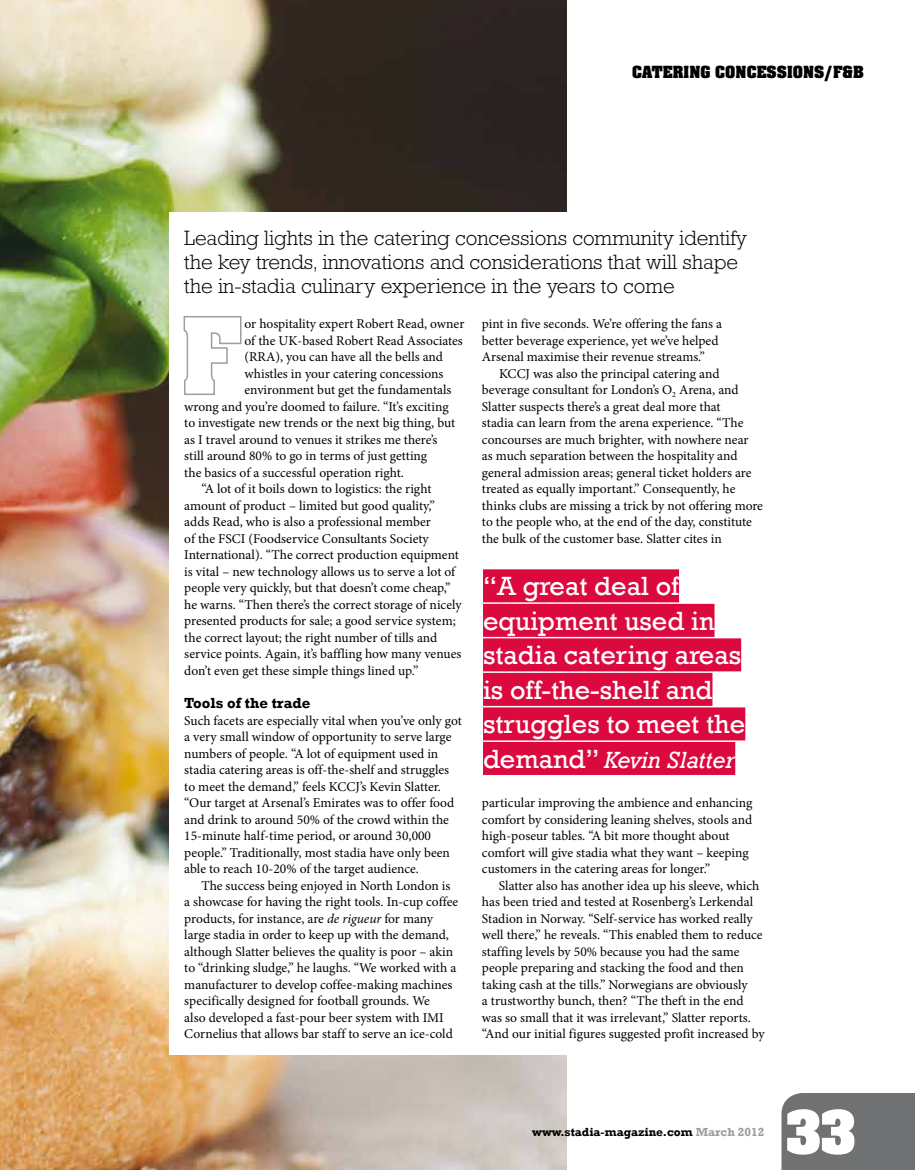
<style>
.page{position:relative;width:915px;height:1170px;background:#fff}
.page>*{position:absolute;margin:0;border:0;box-sizing:border-box;transform-origin:0 0}
.t1{font:700 51px "Aachen";color:#fff}
.t2{font:27px/34.5px "Rockwell";color:#fff}
.t3{font:italic 24px "Rockwell";color:#fff}
.t4{font:300 21px/24px "Rockwell";color:#000}
.t5{font:700 15px "Rockwell";color:#000}
.t6{font:700 14.25px "Aachen";color:#000}
.t7{font:13.5px/16.5px "Minion Pro";color:#000}
.t8{font:700 12px "Rockwell";color:#000}
.s1{font-style:italic}
.s2{font-style:normal;font-size:27px}
.s3{color:#9c9e9f}
</style>
<div class="page">
<img style="left:0;top:0;width:566px;height:1169px">
<div style="left:169px;top:213px;width:694px;height:841px;background:#fff"></div>
<svg style="left:183px;top:316px;width:59px;height:79px"></svg>
<div style="left:483px;top:569px;width:195px;height:33px;background:#dc093f"></div>
<div style="left:483px;top:603px;width:231px;height:33px;background:#dc093f"></div>
<div style="left:483px;top:638px;width:258px;height:33px;background:#dc093f"></div>
<div style="left:483px;top:672px;width:229px;height:33px;background:#dc093f"></div>
<div style="left:483px;top:707px;width:262px;height:33px;background:#dc093f"></div>
<div style="left:483px;top:741px;width:252px;height:33px;background:#dc093f"></div>
<div style="left:781px;top:1093px;width:133px;height:76px;background:#707172"></div>
<p class="t6" style="left:632px;top:61px;width:41px">CATERIN</p>
<p class="t6" style="left:700px;top:61px;width:47px">G CONCE</p>
<p class="t6" style="left:766px;top:61px;width:98px">SSIONS/F&amp;B</p>
<h3 class="t4" style="left:184px;top:226px;width:564px">Leading lights in the catering concessions community identify the key trends, innovations and considerations that will shape the in-stadia culinary experience in the years to come</h3>
<p class="t7" style="left:244px;top:316px;width:221px">or hospitality expert Robert Read, owner</p>
<p class="t7" style="left:244px;top:332px;width:220px">of the UK-based Robert Read Associates</p>
<p class="t7" style="left:244px;top:349px;width:200px">(RRA), you can have all the bells and</p>
<p class="t7" style="left:244px;top:365px;width:200px">whistles in your catering concessions</p>
<p class="t7" style="left:244px;top:382px;width:208px">environment but get the fundamentals</p>
<p class="t7" style="left:184px;top:398px;width:266px">wrong and you’re doomed to failure. “It’s exciting</p>
<p class="t7" style="left:184px;top:415px;width:272px">to investigate new trends or the next big thing, but</p>
<p class="t7" style="left:184px;top:431px;width:254px">as I travel around to venues it strikes me there’s</p>
<p class="t7" style="left:184px;top:448px;width:244px">still around 80% to go in terms of just getting</p>
<p class="t7" style="left:184px;top:464px;width:221px">the basics of a successful operation right.</p>
<p class="t7" style="left:201px;top:481px;width:231px">“A lot of it boils down to logistics: the right</p>
<p class="t7" style="left:184px;top:497px;width:252px">amount of product – limited but good quality,”</p>
<p class="t7" style="left:184px;top:514px;width:248px">adds Read, who is also a professional member</p>
<p class="t7" style="left:184px;top:530px;width:246px">of the FSCI (Foodservice Consultants Society</p>
<p class="t7" style="left:184px;top:547px;width:276px">International). “The correct production equipment</p>
<p class="t7" style="left:184px;top:563px;width:272px">is vital – new technology allows us to serve a lot of</p>
<p class="t7" style="left:184px;top:580px;width:267px">people very quickly, but that doesn’t come cheap,”</p>
<p class="t7" style="left:184px;top:596px;width:279px">he warns. “Then there’s the correct storage of nicely</p>
<p class="t7" style="left:184px;top:613px;width:273px">presented products for sale; a good service system;</p>
<p class="t7" style="left:184px;top:629px;width:254px">the correct layout; the right number of tills and</p>
<p class="t7" style="left:184px;top:646px;width:278px">service points. Again, it’s baffling how many venues</p>
<p class="t7" style="left:184px;top:662px;width:236px">don’t even get these simple things lined up.”</p>
<p class="t5" style="left:184px;top:693px;width:127px">Tools of the trade</p>
<p class="t7" style="left:184px;top:712px;width:279px">Such facets are especially vital when you’ve only got a very small window of opportunity to serve large numbers of people. “A lot of equipment used in stadia catering areas is off-the-shelf and struggles to meet the demand,” feels KCCJ’s Kevin Slatter. “Our target at Arsenal’s Emirates was to offer food and drink to around 50% of the crowd within the 15-minute half-time period, or around 30,000 people.” Traditionally, most stadia have only been able to reach 10-20% of the target audience.</p>
<p class="t7" style="left:184px;top:877px;width:275px;text-indent:17px">The success being enjoyed in North London is a showcase for having the right tools. In-cup coffee products, for instance, are <span class="s1">de rigueur</span> for many large stadia in order to keep up with the demand, although Slatter believes the quality is poor – akin to “drinking sludge,” he laughs. “We worked with a manufacturer to develop coffee-making machines specifically designed for football grounds. We<br>also developed a fast-pour beer system with IMI Cornelius that allows bar staff to serve an ice-cold</p>
<p class="t7" style="left:482px;top:316px;width:242px">pint in five seconds. We’re offering the fans a better beverage experience, yet we’ve helped<br>Arsenal maximise their revenue streams.”</p>
<p class="t7" style="left:482px;top:365px;width:282px;text-indent:17px">KCCJ was also the principal catering and beverage consultant for London’s O<sub>2</sub> Arena, and Slatter suspects there’s a great deal more that<br>stadia can learn from the arena experience. “The concourses are much brighter, with nowhere near<br>as much separation between the hospitality and general admission areas; general ticket holders are treated as equally important.” Consequently, he thinks clubs are missing a trick by not offering more to the people who, at the end of the day, constitute the bulk of the customer base. Slatter cites in</p>
<h2 class="t2" style="left:483px;top:569px;width:264px">“A great deal of equipment used in stadia catering areas is off-the-shelf and struggles to meet the</h2>
<h3 class="t3" style="left:483px;top:745px;width:254px"><span class="s2">demand”</span> Kevin Slatter</h3>
<p class="t7" style="left:482px;top:794px;width:272px">particular improving the ambience and enhancing comfort by considering leaning shelves, stools and high-poseur tables. “A bit more thought about comfort will give stadia what they want – keeping customers in the catering areas for longer.”</p>
<p class="t7" style="left:482px;top:877px;width:284px;text-indent:17px">Slatter also has another idea up his sleeve, which has been tried and tested at Rosenberg’s Lerkendal Stadion in Norway. “Self-service has worked really well there,” he reveals. “This enabled them to reduce staffing levels by 50% because you had the same people preparing and stacking the food and then taking cash at the tills.” Norwegians are obviously<br>a trustworthy bunch, then? “The theft in the end was so small that it was irrelevant,” Slatter reports. “And our initial figures suggested profit increased by</p>
<p class="t8" style="left:532px;top:1124px;width:233px">www.stadia-magazine.com <span class="s3">March 2012</span></p>
<h1 class="t1" style="left:785px;top:1095px;width:71px">33</h1>
</div>
